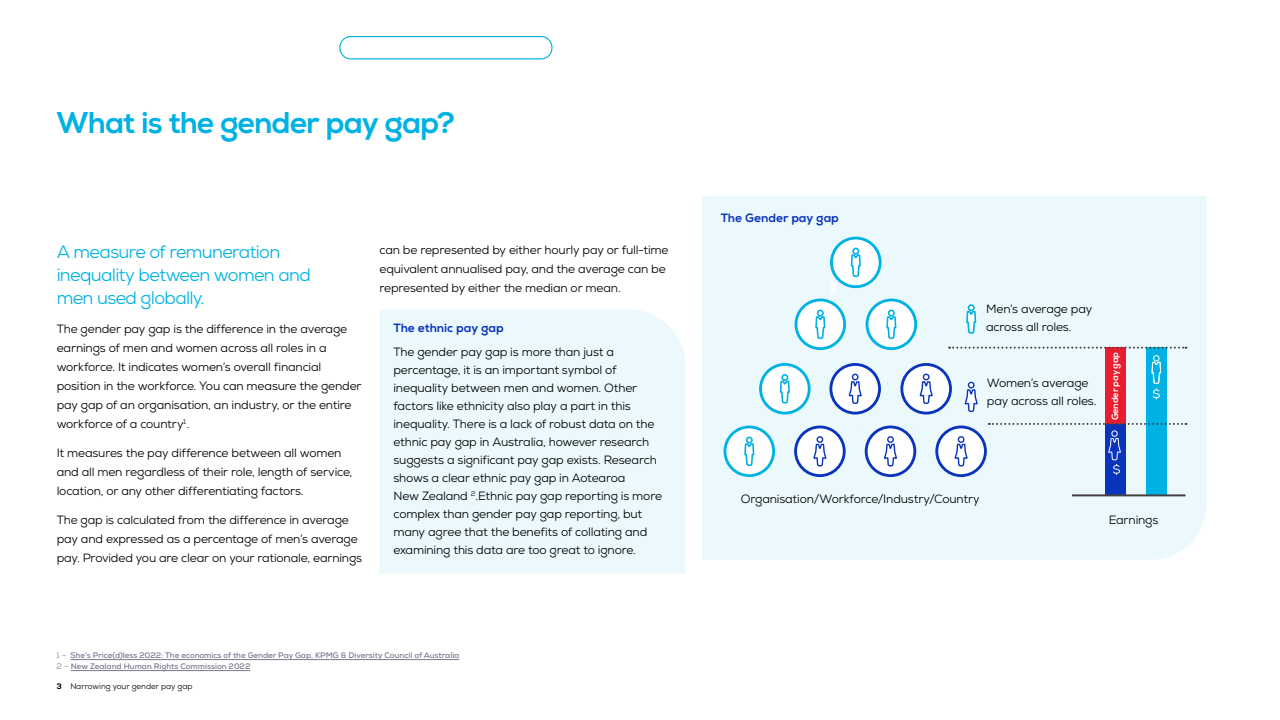
<style>
.page{position:relative;width:1280px;height:720px;background:#fff}
.page>*{position:absolute;margin:0;border:0;box-sizing:border-box;transform-origin:0 0}
.Heading_1{font:800 30px "Nexa";letter-spacing:-.03em;color:#00b2e3}
.Heading_2{font:18px/23px "Nexa";letter-spacing:-.04em;color:#00b2e3}
.BODY{font:12px/18px "Nexa";letter-spacing:-.015em;color:#000}
.Heading_3{font:800 12px "Nexa";color:#0934bb}
.Heading_3-2{font:800 9px "Nexa";letter-spacing:-.015em;color:#fff}
.Footnote_text{font:700 8px/11px "Nexa";color:#7d768e}
.t1{font:8px "Nexa";color:#000}
.s1{font-weight:400}
.s2{font-weight:800}
</style>
<div class="page">
<div style="left:702px;top:196px;width:505px;height:364px;background:#ebf9fd"></div>
<div style="left:379px;top:310px;width:306px;height:264px;background:#ebf9fd"></div>
<hr style="left:71px;top:659px;width:388px;height:1px;background:#7d768e">
<hr style="left:71px;top:670px;width:179px;height:1px;background:#7d768e">
<div style="left:1146px;top:348px;width:21px;height:148px;background:#00b2e3"></div>
<div style="left:1106px;top:424px;width:20px;height:72px;background:#0934bb"></div>
<hr style="left:1072px;top:494px;width:114px;height:2px;background:#454142">
<div style="left:968px;top:304px;width:7px;height:7px;border:2px solid #00b2e3;border-radius:50%"></div>
<svg style="left:965px;top:305px;width:12px;height:29px"></svg>
<div style="left:831px;top:238px;width:49px;height:49px;background:#fff;border-radius:50%"></div>
<div style="left:830px;top:237px;width:52px;height:51px;border:3px solid #00b2e3;border-radius:50%"></div>
<svg style="left:831px;top:283px;width:6px;height:10px"></svg>
<div style="left:796px;top:300px;width:49px;height:49px;background:#fff;border-radius:50%"></div>
<div style="left:795px;top:299px;width:51px;height:51px;border:3px solid #00b2e3;border-radius:50%"></div>
<div style="left:761px;top:364px;width:48px;height:49px;background:#fff;border-radius:50%"></div>
<div style="left:759px;top:363px;width:52px;height:52px;border:3px solid #00b2e3;border-radius:50%"></div>
<div style="left:725px;top:427px;width:49px;height:49px;background:#fff;border-radius:50%"></div>
<div style="left:724px;top:426px;width:51px;height:51px;border:3px solid #00b2e3;border-radius:50%"></div>
<div style="left:867px;top:300px;width:49px;height:49px;background:#fff;border-radius:50%"></div>
<div style="left:866px;top:299px;width:51px;height:51px;border:3px solid #00b2e3;border-radius:50%"></div>
<div style="left:902px;top:364px;width:49px;height:49px;background:#fff;border-radius:50%"></div>
<div style="left:900px;top:363px;width:52px;height:52px;border:3px solid #0934bb;border-radius:50%"></div>
<div style="left:866px;top:427px;width:49px;height:49px;background:#fff;border-radius:50%"></div>
<div style="left:865px;top:426px;width:51px;height:51px;border:3px solid #0934bb;border-radius:50%"></div>
<svg style="left:860px;top:418px;width:1px;height:21px"></svg>
<svg style="left:937px;top:427px;width:48px;height:49px"></svg>
<div style="left:935px;top:426px;width:52px;height:51px;border:3px solid #0934bb;border-radius:50%"></div>
<svg style="left:850px;top:248px;width:11px;height:30px"></svg>
<svg style="left:886px;top:310px;width:11px;height:29px"></svg>
<svg style="left:815px;top:310px;width:11px;height:29px"></svg>
<div style="left:781px;top:374px;width:7px;height:7px;border:2px solid #00b2e3;border-radius:50%"></div>
<svg style="left:779px;top:375px;width:11px;height:29px"></svg>
<svg style="left:744px;top:437px;width:11px;height:29px"></svg>
<svg style="left:919px;top:346px;width:14px;height:58px"></svg>
<svg style="left:883px;top:408px;width:15px;height:59px"></svg>
<svg style="left:948px;top:347px;width:239px;height:128px"></svg>
<div style="left:339px;top:36px;width:214px;height:23px;border:1px solid #00b2e3;border-radius:11px"></div>
<div style="left:831px;top:364px;width:49px;height:49px;background:#fff;border-radius:50%"></div>
<div style="left:829px;top:363px;width:52px;height:52px;border:3px solid #0934bb;border-radius:50%"></div>
<svg style="left:848px;top:346px;width:14px;height:58px"></svg>
<div style="left:796px;top:427px;width:48px;height:49px;background:#fff;border-radius:50%"></div>
<div style="left:794px;top:426px;width:52px;height:51px;border:3px solid #0934bb;border-radius:50%"></div>
<svg style="left:813px;top:408px;width:14px;height:59px"></svg>
<p class="Heading_1" style="left:57px;top:104px;width:400px">What is the gender pay gap?</p>
<p class="Heading_2" style="left:57px;top:240px;width:256px">A measure of remuneration inequality between women and men used globally.</p>
<p class="BODY" style="left:57px;top:319px;width:306px;line-height:19px">The gender pay gap is the difference in the average earnings of men and women across all roles in a workforce. It indicates women’s overall financial position in the workforce. You can measure the gender pay gap of an organisation, an industry, or the entire workforce of a country<sup>1</sup>.</p>
<p class="BODY" style="left:57px;top:443px;width:297px;line-height:19px">It measures the pay difference between all women and all men regardless of their role, length of service, location, or any other differentiating factors.</p>
<p class="BODY" style="left:57px;top:510px;width:307px;line-height:19px">The gap is calculated from the difference in average pay and expressed as a percentage of men’s average pay. Provided you are clear on your rationale, earnings</p>
<p class="BODY" style="left:379px;top:240px;width:291px;line-height:19px">can be represented by either hourly pay or full-time equivalent annualised pay, and the average can be represented by either the median or mean.</p>
<p class="Heading_3" style="left:393px;top:320px;width:112px">The ethnic pay gap</p>
<p class="BODY" style="left:393px;top:343px;width:270px">The gender pay gap is more than just a percentage, it is an important symbol of inequality between men and women. Other factors like ethnicity also play a part in this inequality. There is a lack of robust data on the ethnic pay gap in Australia, however research suggests a significant pay gap exists. Research shows a clear ethnic pay gap in Aotearoa<br>New Zealand <sup>2</sup>.Ethnic pay gap reporting is more complex than gender pay gap reporting, but many agree that the benefits of collating and examining this data are too great to ignore.</p>
<p class="Footnote_text" style="left:57px;top:649px;width:404px"><span class="s1">1 –</span> She’s Price(d)less 2022: The economics of the Gender Pay Gap, KPMG &amp; Diversity Council of Australia<br><span class="s1">2 –</span> New Zealand Human Rights Commission 2022</p>
<p class="t1" style="left:57px;top:681px;width:138px"><span class="s2">3</span> Narrowing your gender pay gap</p>
<p class="Heading_3" style="left:721px;top:211px;width:120px">The Gender pay gap</p>
<p class="BODY" style="left:986px;top:300px;width:108px">Men’s average pay across all roles.</p>
<p class="BODY" style="left:987px;top:374px;width:111px">Women’s average pay across all roles.</p>
<p class="Heading_3-2" style="left:1110px;top:420px;width:70px;rotate:-90deg">Gender pay gap</p>
<p class="BODY" style="left:741px;top:490px;width:240px">Organisation/Workforce/Industry/Country</p>
<p class="BODY" style="left:1109px;top:510px;width:51px">Earnings</p>
</div>
